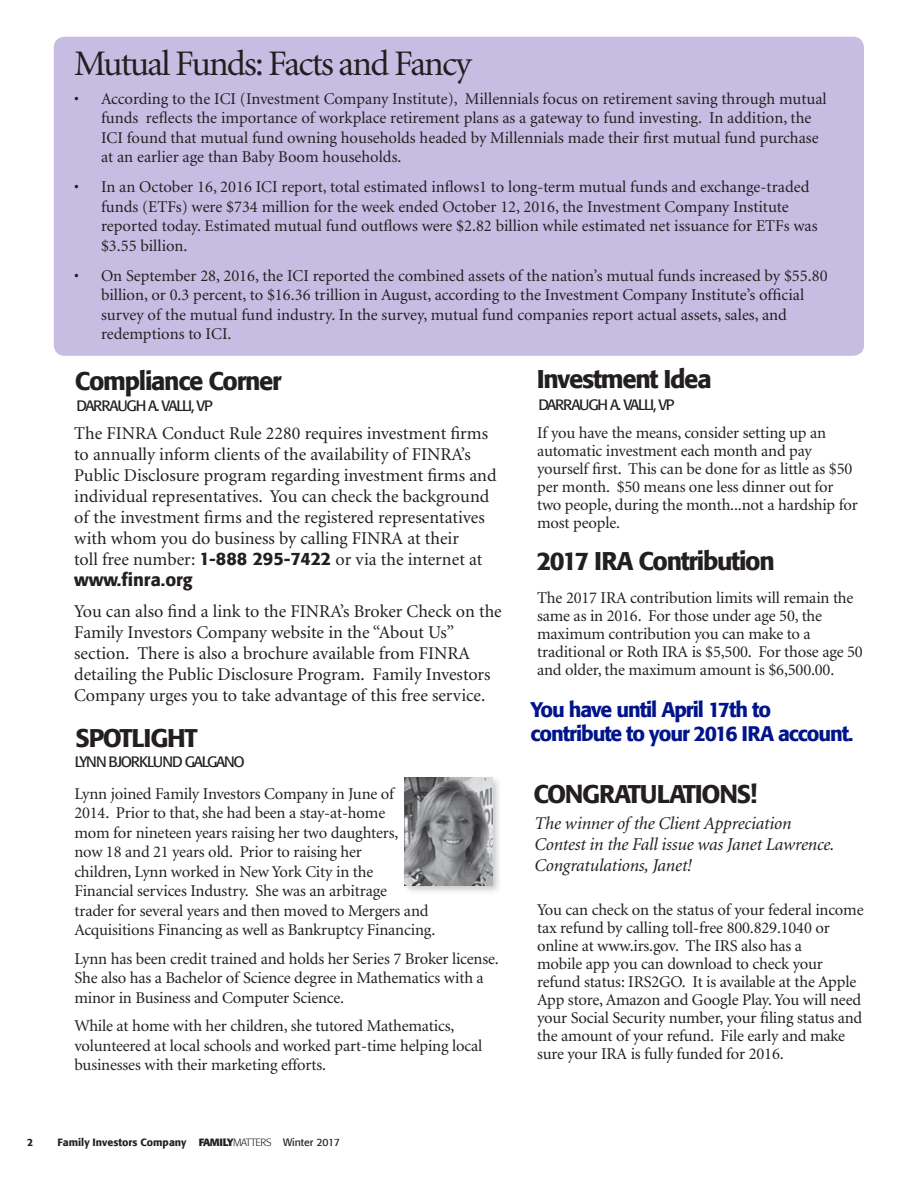
<style>
.page{position:relative;width:918px;height:1188px;background:#fff}
.page>*{position:absolute;margin:0;border:0;box-sizing:border-box;transform-origin:0 0}
.t1{font:36px "Minion";letter-spacing:-.05em;color:#231f20}
.t2{font:500 25.5px "Formata";letter-spacing:-.05em;color:#231f20}
.t3{font:500 21px/24px "Formata";letter-spacing:-.05em;color:#00148b}
.t4{font:18px/21px "Minion";color:#231f20}
.t5{font:italic 18px/21px "Minion";letter-spacing:-.01em;color:#231f20}
.t6{font:500 18px "Formata";color:#231f20}
.t7{font:16.5px/19.5px "Minion";letter-spacing:-.01em;color:#231f20}
.t8{font:15px "Formata";letter-spacing:-.08em;color:#231f20}
.t9{font:500 10.5px "Formata";color:#231f20}
.s1{font-family:"Formata";font-weight:500}
.s2{font-weight:700}
.s3{font-weight:300}
.s4{font-weight:400}
</style>
<div class="page">
<div style="left:54px;top:37px;width:810px;height:319px;background:#c7bde3;border-radius:11px"></div>
<div style="left:402px;top:775px;width:101px;height:121px;background:#231f20;opacity:.25"></div>
<img style="left:405px;top:777px;width:87px;height:108px">
<h1 class="t1" style="left:74px;top:46px;width:399px">Mutual Funds: Facts and Fancy</h1>
<p class="t7" style="left:101px;top:90px;width:727px;text-indent:-27px">• According to the ICI (Investment Company Institute), Millennials focus on retirement saving through mutual funds reflects the importance of workplace retirement plans as a gateway to fund investing. In addition, the ICI found that mutual fund owning households headed by Millennials made their first mutual fund purchase at an earlier age than Baby Boom households.</p>
<p class="t7" style="left:101px;top:178px;width:718px;text-indent:-27px">• In an October 16, 2016 ICI report, total estimated inflows1 to long-term mutual funds and exchange-traded funds (ETFs) were $734 million for the week ended October 12, 2016, the Investment Company Institute reported today. Estimated mutual fund outflows were $2.82 billion while estimated net issuance for ETFs was $3.55 billion.</p>
<p class="t7" style="left:101px;top:267px;width:728px;text-indent:-27px">• On September 28, 2016, the ICI reported the combined assets of the nation’s mutual funds increased by $55.80 billion, or 0.3 percent, to $16.36 trillion in August, according to the Investment Company Institute’s official survey of the mutual fund industry. In the survey, mutual fund companies report actual assets, sales, and redemptions to ICI.</p>
<h2 class="t2" style="left:75px;top:365px;width:208px">Compliance Corner</h2>
<p class="t8" style="left:77px;top:397px;width:138px">DARRAUGH A. VALLI, VP</p>
<p class="t4" style="left:74px;top:423px;width:424px">The FINRA Conduct Rule 2280 requires investment firms to annually inform clients of the availability of FINRA’s Public Disclosure program regarding investment firms and individual representatives. You can check the background of the investment firms and the registered representatives with whom you do business by calling FINRA at their<br>toll free number: <span class="s1">1-888 295-7422</span> or via the internet at</p>
<p class="t6" style="left:74px;top:568px;width:120px">www.finra.org</p>
<p class="t4" style="left:74px;top:602px;width:429px">You can also find a link to the FINRA’s Broker Check on the Family Investors Company website in the “About Us” section. There is also a brochure available from FINRA detailing the Public Disclosure Program. Family Investors Company urges you to take advantage of this free service.</p>
<h2 class="t2" style="left:76px;top:723px;width:124px">SPOTLIGHT</h2>
<p class="t8" style="left:75px;top:752px;width:171px">LYNN BJORKLUND GALGANO</p>
<p class="t7" style="left:74px;top:784px;width:363px">Lynn joined Family Investors Company in June of<br>2014. Prior to that, she had been a stay-at-home<br>mom for nineteen years raising her two daughters,<br>now 18 and 21 years old. Prior to raising her<br>children, Lynn worked in New York City in the Financial services Industry. She was an arbitrage<br>trader for several years and then moved to Mergers and Acquisitions Financing as well as Bankruptcy Financing.</p>
<p class="t7" style="left:74px;top:949px;width:426px">Lynn has been credit trained and holds her Series 7 Broker license.<br>She also has a Bachelor of Science degree in Mathematics with a minor in Business and Computer Science.</p>
<p class="t7" style="left:74px;top:1017px;width:410px">While at home with her children, she tutored Mathematics, volunteered at local schools and worked part-time helping local businesses with their marketing efforts.</p>
<p class="t9" style="left:27px;top:1136px;width:8px">2</p>
<p class="t9" style="left:58px;top:1136px;width:284px">Family Investors Company <span class="s2">FAMILY</span><span class="s3">MATTERS</span> <span class="s4">Winter 2017</span></p>
<h2 class="t2" style="left:537px;top:364px;width:176px">Investment Idea</h2>
<p class="t8" style="left:538px;top:395px;width:138px">DARRAUGH A. VALLI, VP</p>
<p class="t7" style="left:537px;top:424px;width:322px;line-height:18px">If you have the means, consider setting up an automatic investment each month and pay yourself first. This can be done for as little as $50 per month. $50 means one less dinner out for two people, during the month...not a hardship for most people.</p>
<h2 class="t2" style="left:537px;top:545px;width:240px">2017 IRA Contribution</h2>
<p class="t7" style="left:537px;top:589px;width:327px;line-height:18px">The 2017 IRA contribution limits will remain the same as in 2016. For those under age 50, the maximum contribution you can make to a traditional or Roth IRA is $5,500. For those age 50 and older, the maximum amount is $6,500.00.</p>
<p class="t3" style="left:531px;top:698px;width:324px">You have until April 17th to contribute to your 2016 IRA account.</p>
<h2 class="t2" style="left:534px;top:778px;width:225px">CONGRATULATIONS!</h2>
<p class="t5" style="left:535px;top:813px;width:302px">The winner of the Client Appreciation<br>Contest in the Fall issue was Janet Lawrence.<br>Congratulations, Janet!</p>
<p class="t7" style="left:537px;top:901px;width:328px;line-height:18px">You can check on the status of your federal income tax refund by calling toll-free 800.829.1040 or online at www.irs.gov. The IRS also has a<br>mobile app you can download to check your refund status: IRS2GO. It is available at the Apple App store, Amazon and Google Play. You will need your Social Security number, your filing status and the amount of your refund. File early and make sure your IRA is fully funded for 2016.</p>
</div>
